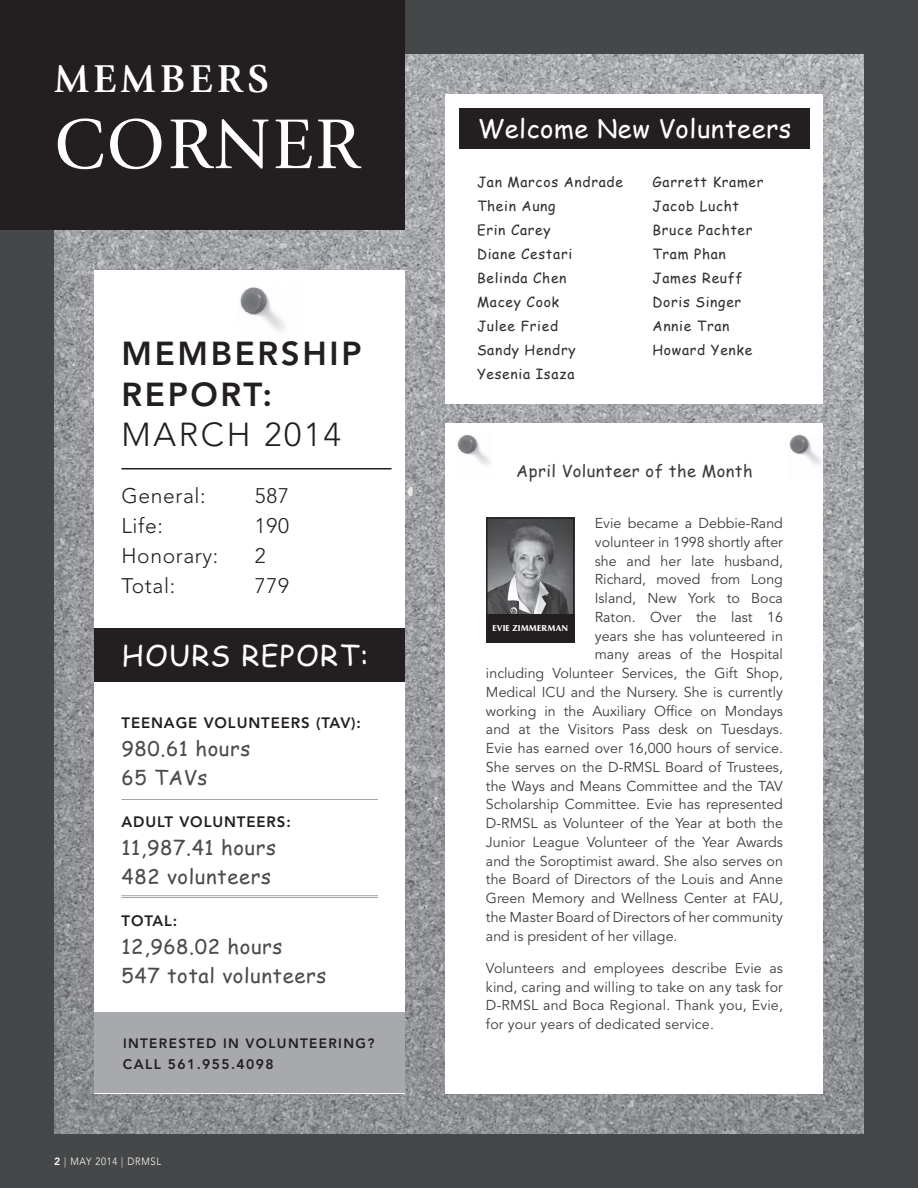
<style>
.page{position:relative;width:918px;height:1188px;background:#464748}
.page>*{position:absolute;margin:0;border:0;box-sizing:border-box;transform-origin:0 0}
.t1{font:73.5px "Giovanni Std";letter-spacing:.02em;color:#fff}
.t2{font:700 40.5px "Giovanni Std";letter-spacing:.1em;color:#fff}
.t3{font:800 33px/40.5px "Avenir LT Std";letter-spacing:.08em;color:#231f20}
.t4{font:300 33px "Avenir LT Std";letter-spacing:.08em;color:#231f20}
.t5{font:28.5px "Comic Sans MS";letter-spacing:.045em;color:#fff}
.t6{font:25.5px "Comic Sans MS";letter-spacing:.02em;color:#fff}
.t7{font:300 21px "Avenir LT Std";letter-spacing:.03em;color:#231f20}
.t8{font:20.25px/28.5px "Comic Sans MS";letter-spacing:.03em;color:#4b4c4d}
.t9{font:16.5px "Comic Sans MS";letter-spacing:.025em;color:#3e3e3f}
.t10{font:800 15px "Avenir LT Std";letter-spacing:.06em;color:#231f20}
.t11{font:14.25px/18.8px "Avenir LT Std";color:#3e3e3f;text-align:justify}
.t12{font:13.8px/24px "Comic Sans MS";letter-spacing:.05em;color:#312f30}
.t13{font:800 13.8px "Avenir LT Std";letter-spacing:.1em;color:#231f20}
.t14{font:800 13.5px "Avenir LT Std";letter-spacing:.1em;color:#231f20}
.t15{font:300 10.5px "Avenir LT Std";letter-spacing:.08em;color:#fff;scale:.9 1}
.t16{font:900 8.55px "Optima LT Std";letter-spacing:.015em;color:#fff}
.s1{font-weight:800}
</style>
<div class="page">
<img style="left:54px;top:54px;width:810px;height:1080px">
<div style="left:446px;top:423px;width:378px;height:671px;background:#fff"></div>
<div style="left:0;top:0;width:405px;height:230px;background:#231f20"></div>
<div style="left:94px;top:270px;width:311px;height:824px;background:#fff"></div>
<div style="left:94px;top:628px;width:311px;height:54px;background:#231f20"></div>
<div style="left:94px;top:1012px;width:311px;height:82px;background:#a8a9ad"></div>
<img style="left:240px;top:287px;width:45px;height:44px">
<hr style="left:122px;top:799px;width:256px;height:1px;background:#a4a5a9">
<hr style="left:122px;top:895px;width:256px;height:1px;background:#a4a5a9">
<hr style="left:122px;top:897px;width:256px;height:1px;background:#a4a5a9">
<hr style="left:122px;top:468px;width:270px;height:2px;background:#231f20">
<div style="left:446px;top:94px;width:378px;height:310px;background:#fff"></div>
<div style="left:459px;top:108px;width:351px;height:40px;background:#231f20"></div>
<img style="left:789px;top:435px;width:35px;height:44px">
<img style="left:457px;top:435px;width:33px;height:30px">
<img style="left:489px;top:520px;width:83px;height:94px">
<div style="left:486px;top:517px;width:89px;height:125px;border:2px solid #231f20"></div>
<div style="left:486px;top:614px;width:89px;height:28px;background:#231f20"></div>
<h2 class="t2" style="left:54px;top:55px;width:216px">MEMBERS</h2>
<h1 class="t1" style="left:54px;top:103px;width:307px">CORNER</h1>
<h3 class="t3" style="left:122px;top:334px;width:242px">MEMBERSHIP<br>REPORT:</h3>
<h3 class="t4" style="left:122px;top:416px;width:221px">MARCH 2014</h3>
<h3 class="t7" style="left:122px;top:484px;width:86px">General:</h3>
<h3 class="t7" style="left:255px;top:484px;width:36px">587</h3>
<h3 class="t7" style="left:122px;top:514px;width:43px">Life:</h3>
<h3 class="t7" style="left:255px;top:514px;width:36px">190</h3>
<h3 class="t7" style="left:122px;top:544px;width:98px">Honorary:</h3>
<h3 class="t7" style="left:255px;top:544px;width:12px">2</h3>
<h3 class="t7" style="left:122px;top:574px;width:55px">Total:</h3>
<h3 class="t7" style="left:255px;top:574px;width:36px">779</h3>
<h3 class="t5" style="left:122px;top:635px;width:248px">HOURS REPORT:</h3>
<p class="t10" style="left:122px;top:714px;width:241px">TEENAGE VOLUNTEERS (TAV):</p>
<h3 class="t8" style="left:122px;top:734px;width:130px">980.61 hours<br>65 TAVs</h3>
<p class="t10" style="left:122px;top:813px;width:171px">ADULT VOLUNTEERS:</p>
<h3 class="t8" style="left:122px;top:833px;width:156px">11,987.41 hours<br>482 volunteers</h3>
<p class="t10" style="left:122px;top:912px;width:57px">TOTAL:</p>
<h3 class="t8" style="left:122px;top:932px;width:206px">12,968.02 hours<br>547 total volunteers</h3>
<p class="t14" style="left:123px;top:1035px;width:253px">INTERESTED IN VOLUNTEERING?</p>
<p class="t13" style="left:123px;top:1056px;width:152px">CALL 561.955.4098</p>
<p class="t15" style="left:54px;top:1155px;width:121px"><span class="s1">2</span> | MAY 2014 | DRMSL</p>
<h3 class="t6" style="left:478px;top:110px;width:315px">Welcome New Volunteers</h3>
<p class="t12" style="left:477px;top:169px;width:147px">Jan Marcos Andrade<br>Thein Aung<br>Erin Carey<br>Diane Cestari<br>Belinda Chen<br>Macey Cook<br>Julee Fried<br>Sandy Hendry<br>Yesenia Isaza</p>
<p class="t12" style="left:653px;top:169px;width:112px">Garrett Kramer<br>Jacob Lucht<br>Bruce Pachter<br>Tram Phan<br>James Reuff<br>Doris Singer<br>Annie Tran<br>Howard Yenke</p>
<p class="t9" style="left:516px;top:459px;width:238px">April Volunteer of the Month</p>
<p class="t11" style="left:595px;top:514px;width:190px">Evie became a Debbie-Rand</p>
<p class="t11" style="left:595px;top:533px;width:190px">volunteer in 1998 shortly after</p>
<p class="t11" style="left:595px;top:552px;width:190px">she and her late husband,</p>
<p class="t11" style="left:595px;top:570px;width:190px">Richard, moved from Long</p>
<p class="t11" style="left:595px;top:589px;width:190px">Island, New York to Boca</p>
<p class="t11" style="left:595px;top:608px;width:190px">Raton. Over the last 16</p>
<p class="t11" style="left:595px;top:627px;width:190px">years she has volunteered in</p>
<p class="t11" style="left:595px;top:645px;width:190px">many areas of the Hospital</p>
<p class="t11" style="left:486px;top:664px;width:298px">including Volunteer Services, the Gift Shop,</p>
<p class="t11" style="left:486px;top:683px;width:298px">Medical ICU and the Nursery. She is currently</p>
<p class="t11" style="left:486px;top:702px;width:299px">working in the Auxiliary Office on Mondays</p>
<p class="t11" style="left:486px;top:720px;width:299px">and at the Visitors Pass desk on Tuesdays.</p>
<p class="t11" style="left:486px;top:739px;width:298px">Evie has earned over 16,000 hours of service.</p>
<p class="t11" style="left:486px;top:758px;width:298px">She serves on the D-RMSL Board of Trustees,</p>
<p class="t11" style="left:486px;top:777px;width:299px">the Ways and Means Committee and the TAV</p>
<p class="t11" style="left:486px;top:796px;width:298px">Scholarship Committee. Evie has represented</p>
<p class="t11" style="left:486px;top:814px;width:299px">D-RMSL as Volunteer of the Year at both the</p>
<p class="t11" style="left:486px;top:833px;width:298px">Junior League Volunteer of the Year Awards</p>
<p class="t11" style="left:486px;top:852px;width:299px">and the Soroptimist award. She also serves on</p>
<p class="t11" style="left:486px;top:871px;width:298px">the Board of Directors of the Louis and Anne</p>
<p class="t11" style="left:486px;top:889px;width:299px">Green Memory and Wellness Center at FAU,</p>
<p class="t11" style="left:486px;top:908px;width:298px">the Master Board of Directors of her community</p>
<p class="t11" style="left:486px;top:927px;width:193px">and is president of her village.</p>
<p class="t11" style="left:486px;top:959px;width:299px">Volunteers and employees describe Evie as kind, caring and willing to take on any task for D-RMSL and Boca Regional. Thank you, Evie, for your years of dedicated service.</p>
<p class="t16" style="left:492px;top:623px;width:77px">EVIE ZIMMERMAN</p>
</div>
